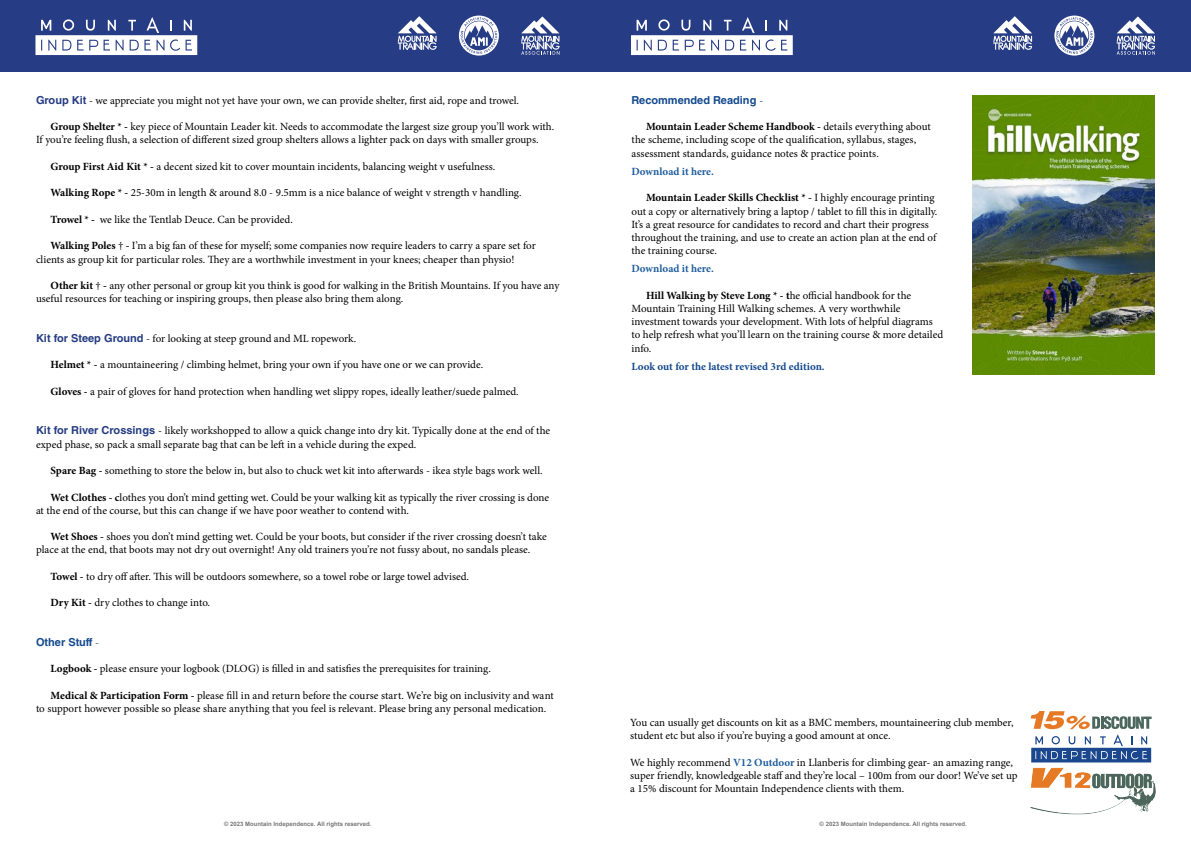
<style>
.page{position:relative;width:1191px;height:842px;background:#fff}
.page>*{position:absolute;margin:0;border:0;box-sizing:border-box;transform-origin:0 0}
.t1{font:11px/13.2px "Minion Pro";color:#000}
.t2{font:700 11px "Minion Pro";color:#144a8e}
.t3{font:700 11px "Helvetica LT Std";color:#144a8e}
.t4{font:700 11px "Minion Pro";letter-spacing:-.005em;color:#215e9e}
.t5{font:700 6px "Arial";color:#757779}
.s1{font-family:"Helvetica LT Std";font-weight:700;color:#253d83}
.s2{font-weight:700}
.s3{font-family:"Minion Pro";font-weight:400}
.s4{font-weight:700;color:#215e9e}
</style>
<div class="page">
<div style="left:0;top:0;width:595px;height:71px;background:#263c84"></div>
<svg style="left:35px;top:17px;width:162px;height:38px"></svg>
<svg style="left:459px;top:16px;width:40px;height:40px"></svg>
<svg style="left:521px;top:16px;width:38px;height:39px"></svg>
<svg style="left:398px;top:16px;width:38px;height:34px"></svg>
<img style="left:973px;top:96px;width:182px;height:279px">
<div style="left:595px;top:0;width:596px;height:71px;background:#263c84"></div>
<svg style="left:631px;top:17px;width:161px;height:38px"></svg>
<svg style="left:1054px;top:16px;width:40px;height:40px"></svg>
<svg style="left:1116px;top:16px;width:39px;height:39px"></svg>
<svg style="left:993px;top:16px;width:39px;height:34px"></svg>
<img style="left:1030px;top:767px;width:126px;height:48px">
<svg style="left:1030px;top:711px;width:121px;height:51px"></svg>
<p class="t1" style="left:36px;top:94px;width:484px"><span class="s1">Group Kit</span> - we appreciate you might not yet have your own, we can provide shelter, first aid, rope and trowel.</p>
<p class="t1" style="left:36px;top:120px;width:520px;text-indent:15px"><span class="s2">Group Shelter * -</span> key piece of Mountain Leader kit. Needs to accommodate the largest size group you’ll work with.<br>If you’re feeling flush, a selection of different sized group shelters allows a lighter pack on days with smaller groups.</p>
<p class="t1" style="left:51px;top:160px;width:446px"><span class="s2">Group First Aid Kit * -</span> a decent sized kit to cover mountain incidents, balancing weight v usefulness.</p>
<p class="t1" style="left:51px;top:186px;width:472px"><span class="s2">Walking Rope * -</span> 25-30m in length &amp; around 8.0 - 9.5mm is a nice balance of weight v strength v handling.</p>
<p class="t1" style="left:51px;top:213px;width:244px"><span class="s2">Trowel * -</span> we like the Tentlab Deuce. Can be provided.</p>
<p class="t1" style="left:36px;top:239px;width:501px;text-indent:15px"><span class="s2">Walking Poles</span> † <span class="s2">-</span> I’m a big fan of these for myself; some companies now require leaders to carry a spare set for clients as group kit for particular roles. They are a worthwhile investment in your knees; cheaper than physio!</p>
<p class="t1" style="left:36px;top:279px;width:525px;text-indent:15px"><span class="s2">Other kit</span> † <span class="s2">-</span> any other personal or group kit you think is good for walking in the British Mountains. If you have any useful resources for teaching or inspiring groups, then please also bring them along.</p>
<p class="t1" style="left:36px;top:332px;width:322px"><span class="s1">Kit for Steep Ground</span> - for looking at steep ground and ML ropework.</p>
<p class="t1" style="left:51px;top:358px;width:434px"><span class="s2">Helmet * -</span> a mountaineering / climbing helmet, bring your own if you have one or we can provide.</p>
<p class="t1" style="left:51px;top:385px;width:470px"><span class="s2">Gloves -</span> a pair of gloves for hand protection when handling wet slippy ropes, ideally leather/suede palmed.</p>
<p class="t1" style="left:36px;top:424px;width:516px"><span class="s1">Kit for River Crossings</span> - likely workshopped to allow a quick change into dry kit. Typically done at the end of the exped phase, so pack a small separate bag that can be left in a vehicle during the exped.</p>
<p class="t1" style="left:51px;top:464px;width:493px"><span class="s2">Spare Bag -</span> something to store the below in, but also to chuck wet kit into afterwards - ikea style bags work well.</p>
<p class="t1" style="left:36px;top:490px;width:515px;text-indent:15px"><span class="s2">Wet Clothes - c</span>lothes you don’t mind getting wet. Could be your walking kit as typically the river crossing is done at the end of the course, but this can change if we have poor weather to contend with.</p>
<p class="t1" style="left:36px;top:530px;width:512px;text-indent:15px"><span class="s2">Wet Shoes -</span> shoes you don’t mind getting wet. Could be your boots, but consider if the river crossing doesn’t take place at the end, that boots may not dry out overnight! Any old trainers you’re not fussy about, no sandals please.</p>
<p class="t1" style="left:51px;top:570px;width:420px"><span class="s2">Towel -</span> to dry off after. This will be outdoors somewhere, so a towel robe or large towel advised.</p>
<p class="t1" style="left:51px;top:596px;width:161px"><span class="s2">Dry Kit -</span> dry clothes to change into.</p>
<p class="t3" style="left:36px;top:635px;width:65px">Other Stuff <span class="s3">-</span></p>
<p class="t1" style="left:51px;top:662px;width:442px"><span class="s2">Logbook -</span> please ensure your logbook (DLOG) is filled in and satisfies the prerequisites for training.</p>
<p class="t1" style="left:36px;top:689px;width:519px;text-indent:15px"><span class="s2">Medical &amp; Participation Form -</span> please fill in and return before the course start. We’re big on inclusivity and want to support however possible so please share anything that you feel is relevant. Please bring any personal medication.</p>
<p class="t5" style="left:224px;top:820px;width:149px">© 2023 Mountain Independence. All rights reserved.</p>
<p class="t3" style="left:631px;top:93px;width:133px">Recommended Reading <span class="s3">-</span></p>
<p class="t1" style="left:631px;top:120px;width:301px;text-indent:15px"><span class="s2">Mountain Leader Scheme Handbook -</span> details everything about the scheme, including scope of the qualification, syllabus, stages, assessment standards, guidance notes &amp; practice points.</p>
<p class="t4" style="left:631px;top:164px;width:84px">Download it here.</p>
<p class="t1" style="left:631px;top:191px;width:307px;text-indent:15px"><span class="s2">Mountain Leader Skills Checklist * -</span> I highly encourage printing out a copy or alternatively bring a laptop / tablet to fill this in digitally.<br>It’s a great resource for candidates to record and chart their progress throughout the training, and use to create an action plan at the end of the training course.</p>
<p class="t4" style="left:631px;top:261px;width:84px">Download it here.</p>
<p class="t1" style="left:631px;top:289px;width:313px;text-indent:15px"><span class="s2">Hill Walking by Steve Long * - t</span>he official handbook for the Mountain Training Hill Walking schemes. A very worthwhile investment towards your development. With lots of helpful diagrams to help refresh what you’ll learn on the training course &amp; more detailed info.</p>
<p class="t2" style="left:631px;top:359px;width:195px">Look out for the latest revised 3rd edition.</p>
<p class="t1" style="left:630px;top:716px;width:385px">You can usually get discounts on kit as a BMC members, mountaineering club member, student etc but also if you’re buying a good amount at once.</p>
<p class="t1" style="left:630px;top:756px;width:389px">We highly recommend <span class="s4">V12 Outdoor</span> in Llanberis for climbing gear- an amazing range, super friendly, knowledgeable staff and they’re local – 100m from our door! We’ve set up a 15% discount for Mountain Independence clients with them.</p>
<p class="t5" style="left:819px;top:820px;width:149px">© 2023 Mountain Independence. All rights reserved.</p>
</div>
